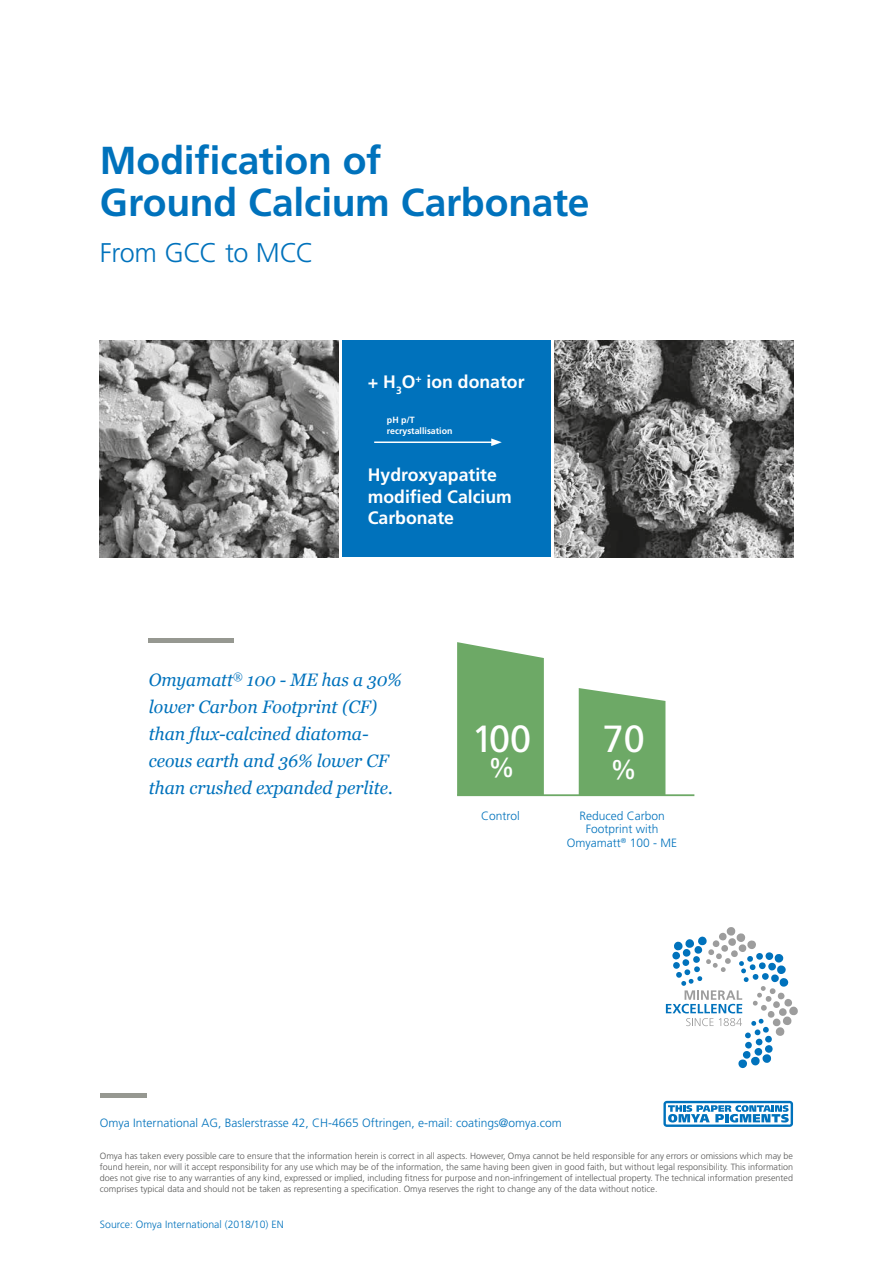
<style>
.page{position:relative;width:893px;height:1263px;background:#fff}
.page>*{position:absolute;margin:0;border:0;box-sizing:border-box;transform-origin:0 0}
.t1{font:700 39px/42px "Frutiger LT";letter-spacing:-.005em;color:#0072bc}
.t2{font:37.8px "Frutiger LT";color:#fff}
.t3{font:300 27px "Frutiger LT";letter-spacing:-.02em;color:#0072bc}
.t4{font:27px "Frutiger LT";color:#fff}
.t5{font:italic 18px/27px "Georgia";color:#0072bc;scale:.96 1}
.t6{font:700 18px/21.6px "Frutiger LT";color:#fff}
.t7{font:300 12px/13.5px "Frutiger LT";color:#0072bc;text-align:center}
.t8{font:300 10.5px "Frutiger LT";color:#0072bc}
.t9{font:300 9px/10.8px "Frutiger LT";color:#575756;text-align:justify}
.t10{font:700 9px/10.8px "Frutiger LT";color:#fff}
</style>
<div class="page">
<div style="left:342px;top:340px;width:209px;height:217px;background:#0072bc"></div>
<hr style="left:374px;top:441px;width:120px;height:2px;background:#fff">
<svg style="left:491px;top:438px;width:11px;height:8px"></svg>
<img style="left:100px;top:340px;width:238px;height:217px">
<img style="left:555px;top:340px;width:238px;height:217px">
<hr style="left:100px;top:1093px;width:47px;height:4px;background:#969891">
<hr style="left:457px;top:794px;width:237px;height:2px;background:#6da966">
<svg style="left:457px;top:642px;width:87px;height:152px;background:#75ad6e"></svg>
<div style="left:579px;top:688px;width:86px;height:106px;background:#6da966"></div>
<hr style="left:149px;top:638px;width:85px;height:4px;background:#969891">
<svg style="left:666px;top:927px;width:132px;height:141px"></svg>
<svg style="left:663px;top:1101px;width:130px;height:26px"></svg>
<h1 class="t1" style="left:100px;top:139px;width:491px">Modification of<br>Ground Calcium Carbonate</h1>
<h3 class="t3" style="left:100px;top:237px;width:215px">From GCC to MCC</h3>
<h3 class="t6" style="left:368px;top:371px;width:158px">+ H<sub>3</sub>O<sup>+</sup> ion donator</h3>
<p class="t10" style="left:387px;top:415px;width:67px">pH p/T recrystallisation</p>
<h3 class="t6" style="left:368px;top:464px;width:146px">Hydroxyapatite modified Calcium<br>Carbonate</h3>
<h3 class="t5" style="left:149px;top:665px;width:265px">Omyamatt<sup>®</sup> 100 - ME has a 30% lower Carbon Footprint (CF) than flux-calcined diatoma&shy;ceous earth and 36% lower CF than crushed expanded perlite.</h3>
<h2 class="t2" style="left:472px;top:717px;width:61px">100</h2>
<h3 class="t4" style="left:488px;top:752px;width:28px">%</h3>
<h2 class="t2" style="left:603px;top:717px;width:44px">70</h2>
<h3 class="t4" style="left:610px;top:754px;width:28px">%</h3>
<h3 class="t7" style="left:481px;top:809px;width:40px">Control</h3>
<h3 class="t7" style="left:567px;top:809px;width:112px">Reduced Carbon<br>Footprint with<br>Omyamatt<sup>®</sup> 100 - ME</h3>
<h3 class="t7" style="left:100px;top:1116px;width:463px">Omya International AG, Baslerstrasse 42, CH-4665 Oftringen, e-mail: coatings@omya.com</h3>
<p class="t9" style="left:100px;top:1151px;width:695px">Omya has taken every possible care to ensure that the information herein is correct in all aspects. However, Omya cannot be held responsible for any errors or omissions which may be found herein, nor will it accept responsibility for any use which may be of the information, the same having been given in good faith, but without legal responsibility. This information does not give rise to any warranties of any kind, expressed or implied, including fitness for purpose and non-infringement of intellectual property. The technical information presented comprises typical data and should not be taken as representing a specification. Omya reserves the right to change any of the data without notice.</p>
<p class="t8" style="left:100px;top:1219px;width:185px">Source: Omya International (2018/10) EN</p>
</div>
